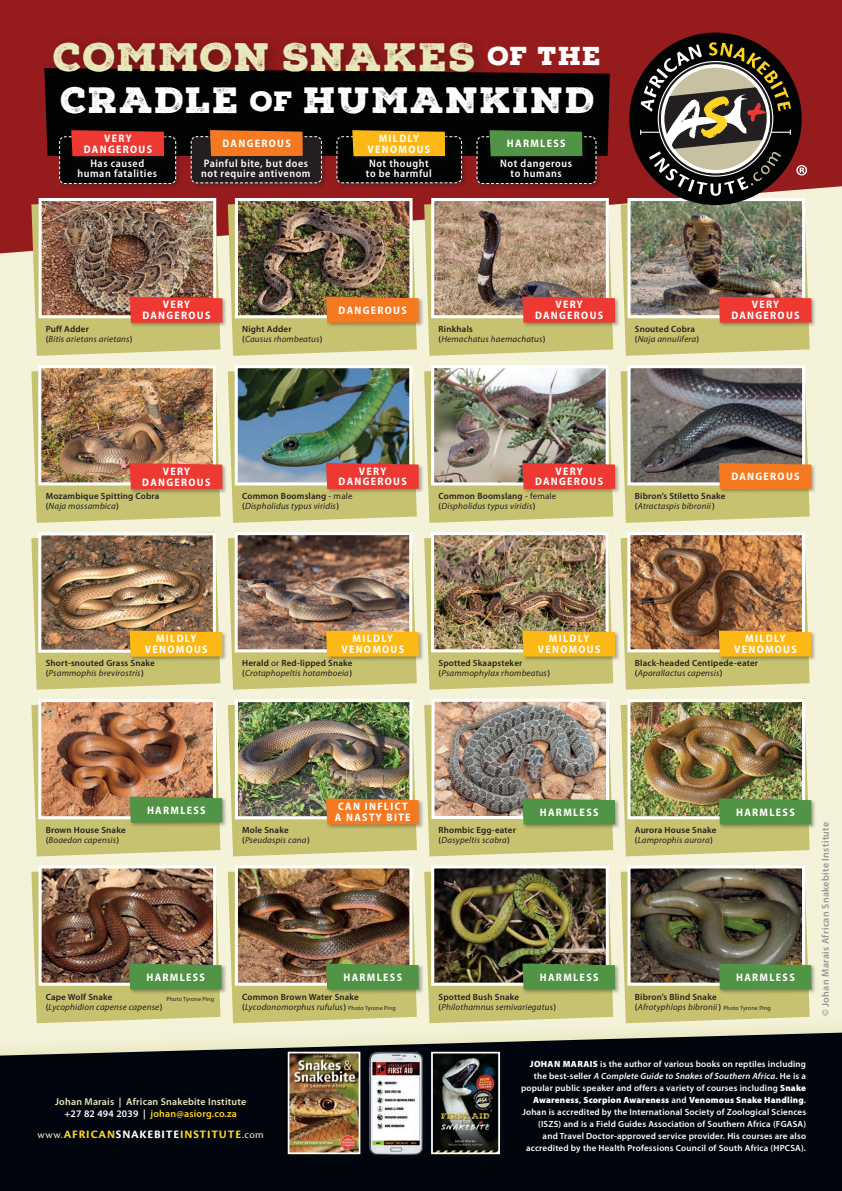
<style>
.page{position:relative;width:842px;height:1191px;background:#f4f3da}
.page>*{position:absolute;margin:0;border:0;box-sizing:border-box;transform-origin:0 0}
.t1{font:38.5px "Nexa Rust Slab Black 01";letter-spacing:.025em;color:#e9e8ba}
.t2{font:35.5px "Nexa Rust Slab Black 01";letter-spacing:.04em;color:#fff}
.t3{font:900 25.2px "Nexa Rust Slab";color:#fff}
.t4{font:11.8px "Cronos Pro Bold Capt";letter-spacing:.07em;color:#fed424}
.t5{font:700 semi-condensed 10.9px/10.9px "Myriad Pro";letter-spacing:.12em;color:#fff}
.t6{font:600 semi-condensed 10.9px/10px "Myriad Pro";letter-spacing:.05em;color:#fff;text-align:center}
.t7{font:600 10px "Myriad Pro";letter-spacing:.03em;color:#939598}
.t8{font:600 10px "Myriad Pro";letter-spacing:.02em;color:#e9e8ba}
.t9{font:600 10px "Myriad Pro";letter-spacing:.02em;color:#fed424}
.t10{font:600 9px/10px "Myriad Pro";letter-spacing:.02em;color:#231f20}
.t11{font:600 9px/12px "Myriad Pro";letter-spacing:.02em;color:#fff;text-align:right}
.t12{font:italic 9px/10px "Myriad Pro";letter-spacing:.02em;color:#231f20}
.t13{font:6px "Myriad Pro";letter-spacing:.02em;color:#231f20}
.s1{font-family:"Nexa Rust Slab";font-weight:900;font-size:27px}
.s2{font-weight:600;font-style:normal}
.s3{font-weight:400;font-style:italic}
.s4{font-weight:400}
.s5{font-style:normal}
.s6{font-style:normal;font-size:6px}
.s7{font-weight:400;font-size:6px}
.s8{color:#fff}
.s9{font-family:"Cronos Pro Capt";font-size:10.6px;color:#e9e8ba}
.s10{font-weight:900}
.s11{font-style:italic}
</style>
<div class="page">
<div style="left:0;top:0;width:842px;height:253px;background:#951b1d"></div>
<div style="left:718px;top:295px;width:99px;height:32px;background:#231f20;opacity:.35"></div>
<div style="left:718px;top:462px;width:99px;height:32px;background:#231f20;opacity:.35"></div>
<img style="left:31px;top:365px;width:780px;height:158px">
<div style="left:129px;top:795px;width:99px;height:32px;background:#231f20;opacity:.35"></div>
<img style="left:31px;top:698px;width:191px;height:158px">
<div style="left:718px;top:629px;width:99px;height:32px;background:#231f20;opacity:.35"></div>
<div style="left:718px;top:797px;width:99px;height:32px;background:#231f20;opacity:.35"></div>
<div style="left:718px;top:962px;width:99px;height:32px;background:#231f20;opacity:.35"></div>
<div style="left:128px;top:962px;width:99px;height:32px;background:#231f20;opacity:.35"></div>
<img style="left:31px;top:865px;width:191px;height:148px">
<img style="left:228px;top:532px;width:583px;height:157px">
<img style="left:228px;top:865px;width:583px;height:148px">
<div style="left:128px;top:629px;width:99px;height:32px;background:#231f20;opacity:.35"></div>
<img style="left:31px;top:532px;width:191px;height:157px">
<img style="left:228px;top:698px;width:583px;height:158px">
<img style="left:31px;top:42px;width:780px;height:314px">
<div style="left:0;top:1013px;width:842px;height:178px;background:#c7c26f;opacity:.4"></div>
<svg style="left:0;top:1032px;width:842px;height:159px;background:#171b20"></svg>
<div style="left:284px;top:1048px;width:82px;height:111px;background:#231f20;opacity:.3"></div>
<img style="left:291px;top:1054px;width:66px;height:97px">
<div style="left:288px;top:1051px;width:72px;height:103px;border:2px solid #fff"></div>
<div style="left:428px;top:1048px;width:78px;height:111px;background:#03070f"></div>
<img style="left:434px;top:1054px;width:63px;height:97px">
<div style="left:431px;top:1051px;width:69px;height:103px;border:2px solid #fff"></div>
<div style="left:366px;top:1048px;width:62px;height:112px;background:#02070e"></div>
<img style="left:369px;top:1051px;width:54px;height:104px">
<div style="left:53px;top:79px;width:556px;height:51px;background:#020403"></div>
<div style="left:46px;top:34px;width:444px;height:54px;background:#020403;opacity:.3"></div>
<p class="t1" style="left:54px;top:31px;width:424px">COMMON SNAKES</p>
<p class="t3" style="left:488px;top:39px;width:115px">OF THE</p>
<p class="t2" style="left:61px;top:77px;width:536px">CRADLE <span class="s1">OF</span> HUMANKIND</p>
<p class="t5" style="left:104px;top:132px;width:29px">VERY</p>
<p class="t5" style="left:84px;top:143px;width:70px">DANGEROUS</p>
<p class="t6" style="left:77px;top:158px;width:81px">Has caused human fatalities</p>
<p class="t5" style="left:223px;top:138px;width:70px">DANGEROUS</p>
<p class="t6" style="left:201px;top:158px;width:111px;text-align:left">Painful bite, but does not require antivenom</p>
<p class="t5" style="left:379px;top:132px;width:42px">MILDLY</p>
<p class="t5" style="left:368px;top:143px;width:64px">VENOMOUS</p>
<p class="t6" style="left:366px;top:158px;width:67px;text-align:left">Not thought to be harmful</p>
<p class="t5" style="left:507px;top:138px;width:60px">HARMLESS</p>
<p class="t6" style="left:500px;top:158px;width:73px">Not dangerous to humans</p>
<p class="t5" style="left:163px;top:299px;width:29px">VERY</p>
<p class="t5" style="left:142px;top:310px;width:70px">DANGEROUS</p>
<p class="t5" style="left:339px;top:304px;width:70px">DANGEROUS</p>
<p class="t5" style="left:555px;top:299px;width:29px">VERY</p>
<p class="t5" style="left:535px;top:310px;width:70px">DANGEROUS</p>
<p class="t10" style="left:46px;top:324px;width:45px">Puff Adder</p>
<p class="t12" style="left:46px;top:334px;width:88px"><span class="s2">(</span>Bitis arietans arietans<span class="s2">)</span></p>
<p class="t12" style="left:242px;top:324px;width:82px"><span class="s2">Night Adder (</span>Causus rhombeatus<span class="s2">)</span></p>
<p class="t10" style="left:438px;top:324px;width:36px">Rinkhals</p>
<p class="t12" style="left:438px;top:334px;width:109px"><span class="s2">(</span>Hemachatus haemachatus<span class="s2">)</span></p>
<p class="t10" style="left:635px;top:324px;width:66px">Snouted Cobra (<span class="s3">Naja annulifera</span>)</p>
<p class="t5" style="left:752px;top:299px;width:29px">VERY</p>
<p class="t5" style="left:731px;top:310px;width:70px">DANGEROUS</p>
<p class="t5" style="left:163px;top:465px;width:29px">VERY</p>
<p class="t5" style="left:142px;top:476px;width:70px">DANGEROUS</p>
<p class="t5" style="left:359px;top:465px;width:29px">VERY</p>
<p class="t5" style="left:339px;top:476px;width:70px">DANGEROUS</p>
<p class="t5" style="left:555px;top:465px;width:29px">VERY</p>
<p class="t5" style="left:535px;top:476px;width:70px">DANGEROUS</p>
<p class="t5" style="left:731px;top:470px;width:70px">DANGEROUS</p>
<p class="t10" style="left:46px;top:491px;width:115px">Mozambique Spitting Cobra (<span class="s3">Naja mossambica</span>)</p>
<p class="t10" style="left:242px;top:491px;width:112px">Common Boomslang <span class="s4">- male</span></p>
<p class="t12" style="left:242px;top:501px;width:98px"><span class="s2">(</span>Dispholidus typus viridis<span class="s2">)</span></p>
<p class="t10" style="left:438px;top:491px;width:119px">Common Boomslang <span class="s4">- female</span></p>
<p class="t12" style="left:438px;top:501px;width:98px"><span class="s2">(</span>Dispholidus typus viridis<span class="s2">)</span></p>
<p class="t10" style="left:635px;top:491px;width:92px">Bibron’s Stiletto Snake (<span class="s3">Atractaspis bibronii</span>)</p>
<p class="t5" style="left:156px;top:632px;width:42px">MILDLY</p>
<p class="t5" style="left:145px;top:643px;width:64px">VENOMOUS</p>
<p class="t5" style="left:353px;top:632px;width:42px">MILDLY</p>
<p class="t5" style="left:341px;top:643px;width:64px">VENOMOUS</p>
<p class="t5" style="left:549px;top:632px;width:42px">MILDLY</p>
<p class="t5" style="left:538px;top:643px;width:64px">VENOMOUS</p>
<p class="t5" style="left:745px;top:632px;width:42px">MILDLY</p>
<p class="t5" style="left:734px;top:643px;width:64px">VENOMOUS</p>
<p class="t10" style="left:46px;top:658px;width:111px">Short-snouted Grass Snake (<span class="s3">Psammophis brevirostris</span>)</p>
<p class="t10" style="left:635px;top:658px;width:125px">Black-headed Centipede-eater (<span class="s3">Aparallactus capensis</span>)</p>
<p class="t12" style="left:242px;top:658px;width:112px"><span class="s2">Herald</span> <span class="s5">or</span> <span class="s2">Red-lipped Snake (</span>Crotaphopeltis hotamboeia<span class="s2">)</span></p>
<p class="t10" style="left:438px;top:658px;width:85px">Spotted Skaapsteker</p>
<p class="t12" style="left:438px;top:668px;width:113px"><span class="s2">(</span>Psammophylax rhombeatus<span class="s2">)</span></p>
<p class="t10" style="left:46px;top:824px;width:82px">Brown House Snake (<span class="s3">Boaedon capensis</span>)</p>
<p class="t5" style="left:147px;top:804px;width:60px">HARMLESS</p>
<p class="t10" style="left:242px;top:824px;width:48px">Mole Snake</p>
<p class="t12" style="left:242px;top:835px;width:69px"><span class="s2">(</span>Pseudaspis cana<span class="s2">)</span></p>
<p class="t5" style="left:335px;top:800px;width:77px">CAN INFLICT<br>A NASTY BITE</p>
<p class="t10" style="left:438px;top:824px;width:79px">Rhombic Egg-eater (<span class="s3">Dasypeltis scabra</span>)</p>
<p class="t5" style="left:540px;top:806px;width:60px">HARMLESS</p>
<p class="t5" style="left:146px;top:971px;width:60px">HARMLESS</p>
<p class="t5" style="left:343px;top:971px;width:60px">HARMLESS</p>
<p class="t5" style="left:540px;top:971px;width:60px">HARMLESS</p>
<p class="t12" style="left:46px;top:991px;width:118px"><span class="s2">Cape Wolf Snake (</span>Lycophidion capense capense<span class="s2">)</span></p>
<p class="t13" style="left:167px;top:994px;width:49px">Photo Tyrone Ping</p>
<p class="t10" style="left:242px;top:991px;width:118px">Common Brown Water Snake</p>
<p class="t12" style="left:242px;top:1001px;width:155px"><span class="s2">(</span>Lycodonomorphus rufulus<span class="s2">)</span> <span class="s6">Photo Tyrone Ping</span></p>
<p class="t12" style="left:438px;top:991px;width:119px"><span class="s2">Spotted Bush Snake (</span>Philothamnus semivariegatus<span class="s2">)</span></p>
<p class="t10" style="left:635px;top:824px;width:83px">Aurora House Snake (<span class="s3">Lamprophis aurora</span>)</p>
<p class="t5" style="left:736px;top:806px;width:60px">HARMLESS</p>
<p class="t5" style="left:736px;top:971px;width:60px">HARMLESS</p>
<p class="t10" style="left:635px;top:991px;width:138px">Bibron’s Blind Snake<br>(<span class="s3">Afrotyphlops bibronii</span>) <span class="s7">Photo Tyrone Ping</span></p>
<p class="t7" style="left:819px;top:1016px;width:196px;rotate:-90deg">© Johan Marais African Snakebite Institute</p>
<p class="t8" style="left:55px;top:1095px;width:192px">Johan Marais <span class="s8">|</span> African Snakebite Institute</p>
<p class="t9" style="left:64px;top:1107px;width:174px"><span class="s8">+27 82 494 2039 |</span> johan@asiorg.co.za</p>
<p class="t4" style="left:38px;top:1127px;width:228px"><span class="s9">www.</span>AFRICAN<span class="s8">SNAKEBITE</span>INSTITUTE<span class="s9">.com</span></p>
<p class="t11" style="left:521px;top:1058px;width:287px"><span class="s10">JOHAN MARAIS</span> is the author of various books on reptiles including the best-seller <span class="s11">A Complete Guide to Snakes of Southern Africa</span>. He is a popular public speaker and offers a variety of courses including <span class="s10">Snake Awareness</span>, <span class="s10">Scorpion Awareness</span> and <span class="s10">Venomous Snake Handling</span>.<br>Johan is accredited by the International Society of Zoological Sciences (ISZS) and is a Field Guides Association of Southern Africa (FGASA) and Travel Doctor-approved service provider. His courses are also accredited by the Health Professions Council of South Africa (HPCSA).</p>
</div>
